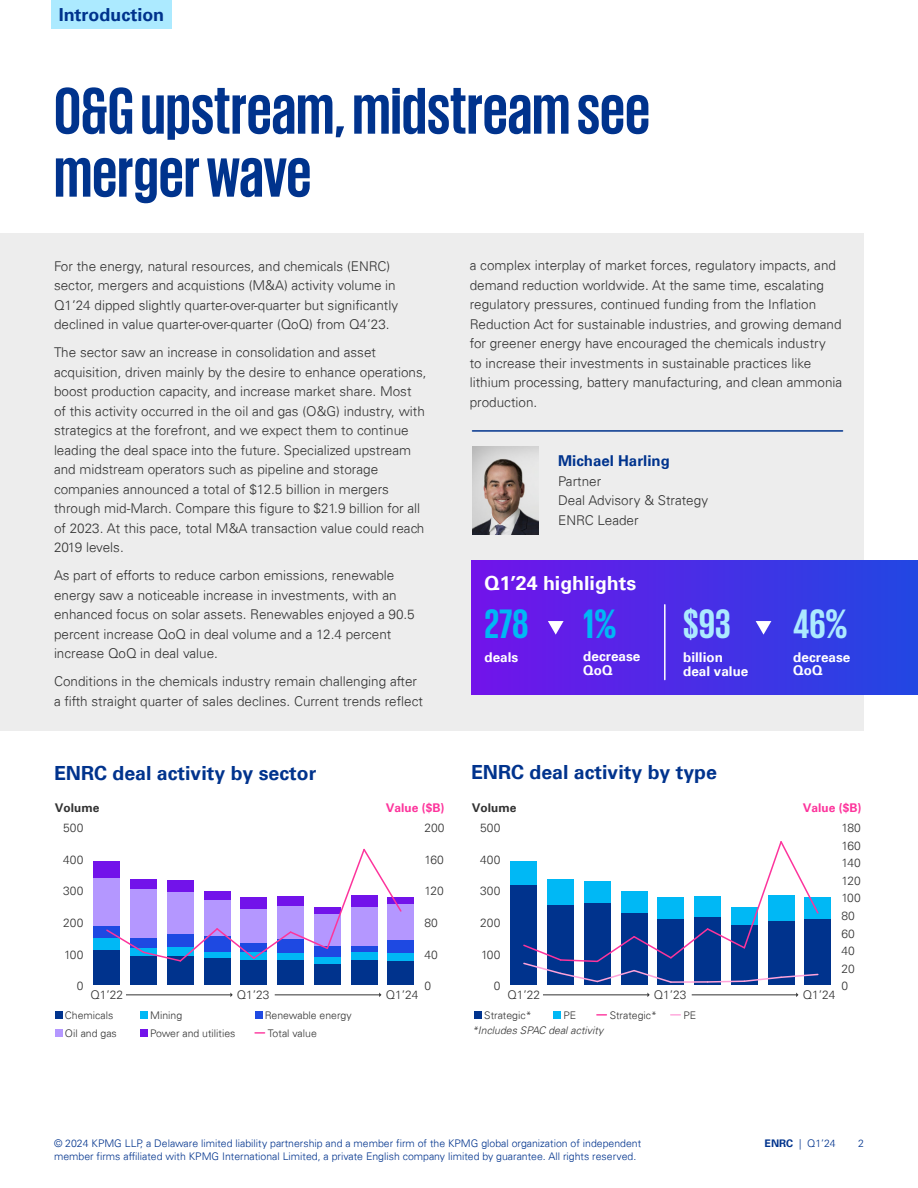
<style>
.page{position:relative;width:918px;height:1188px;background:#fff}
.page>*{position:absolute;margin:0;border:0;box-sizing:border-box;transform-origin:0 0}
.t1{font:700 67.5px/63px "KPMG";color:#00338d}
.t2{font:700 42px "KPMG";color:#aceaff}
.t3{font:700 42px "KPMG";color:#00b8f5}
.t4{font:700 19.5px "Univers";color:#00338d}
.t5{font:700 19.5px "Univers";color:#fff}
.t6{font:700 18px "Univers";color:#00338d}
.t7{font:700 15px "Univers";color:#00338d}
.t8{font:300 13.5px/19.5px "Univers 45";color:#333}
.t9{font:700 13.5px/13.5px "Univers";color:#fff}
.t10{font:300 12px "Univers 45";color:#333}
.t11{font:700 12px "Univers";color:#fd349c}
.t12{font:700 12px "Univers";letter-spacing:-.005em;color:#333}
.t13{font:300 10.5px "Univers 45";color:#00338d}
.t14{font:300 10.5px/18px "Univers 45";color:#333}
.t15{font:italic 300 10.5px "Univers 45";color:#333}
.s1{font-family:"Univers";font-weight:700}
</style>
<div class="page">
<div style="left:0;top:233px;width:864px;height:498px;background:#ededed"></div>
<hr style="left:472px;top:430px;width:371px;height:2px;background:#00338d">
<img style="left:472px;top:446px;width:67px;height:89px">
<div style="left:471px;top:561px;width:447px;height:133px;background:linear-gradient(to right,#7213ea,#2147e2)"></div>
<svg style="left:548px;top:621px;width:16px;height:14px"></svg>
<svg style="left:756px;top:621px;width:15px;height:14px"></svg>
<hr style="left:664px;top:605px;width:2px;height:75px;background:#fff">
<hr style="left:126px;top:994px;width:105px;height:1px;background:#333">
<hr style="left:275px;top:994px;width:104px;height:1px;background:#333">
<div style="left:94px;top:861px;width:26px;height:17px;background:#7213ea"></div>
<div style="left:388px;top:897px;width:26px;height:8px;background:#7213ea"></div>
<div style="left:94px;top:878px;width:26px;height:48px;background:#b497ff"></div>
<div style="left:388px;top:905px;width:26px;height:35px;background:#b497ff"></div>
<div style="left:94px;top:926px;width:26px;height:13px;background:#1e49e2"></div>
<div style="left:388px;top:940px;width:26px;height:13px;background:#1e49e2"></div>
<div style="left:94px;top:939px;width:26px;height:11px;background:#00b8f5"></div>
<div style="left:314px;top:957px;width:27px;height:7px;background:#00b8f5"></div>
<div style="left:388px;top:953px;width:26px;height:9px;background:#00b8f5"></div>
<div style="left:94px;top:950px;width:26px;height:35px;background:#00338d"></div>
<div style="left:130px;top:956px;width:27px;height:29px;background:#00338d"></div>
<div style="left:167px;top:957px;width:27px;height:28px;background:#00338d"></div>
<div style="left:204px;top:958px;width:26px;height:27px;background:#00338d"></div>
<div style="left:241px;top:960px;width:26px;height:25px;background:#00338d"></div>
<div style="left:277px;top:960px;width:27px;height:25px;background:#00338d"></div>
<div style="left:314px;top:964px;width:27px;height:21px;background:#00338d"></div>
<div style="left:351px;top:960px;width:26px;height:25px;background:#00338d"></div>
<div style="left:388px;top:962px;width:26px;height:23px;background:#00338d"></div>
<svg style="left:105px;top:848px;width:298px;height:115px"></svg>
<div style="left:55px;top:1011px;width:8px;height:8px;background:#00338d"></div>
<div style="left:55px;top:1029px;width:8px;height:8px;background:#b497ff"></div>
<div style="left:140px;top:1011px;width:8px;height:8px;background:#00b8f5"></div>
<div style="left:140px;top:1029px;width:8px;height:8px;background:#7213ea"></div>
<div style="left:255px;top:1011px;width:8px;height:8px;background:#1e49e2"></div>
<svg style="left:255px;top:1032px;width:10px;height:2px"></svg>
<hr style="left:543px;top:994px;width:105px;height:1px;background:#333">
<hr style="left:692px;top:994px;width:104px;height:1px;background:#333">
<div style="left:511px;top:861px;width:26px;height:24px;background:#00b8f5"></div>
<div style="left:805px;top:897px;width:26px;height:23px;background:#00b8f5"></div>
<div style="left:511px;top:885px;width:26px;height:100px;background:#00338d"></div>
<div style="left:621px;top:913px;width:26px;height:72px;background:#00338d"></div>
<div style="left:658px;top:919px;width:26px;height:66px;background:#00338d"></div>
<div style="left:694px;top:917px;width:27px;height:68px;background:#00338d"></div>
<div style="left:731px;top:925px;width:27px;height:60px;background:#00338d"></div>
<div style="left:768px;top:921px;width:26px;height:64px;background:#00338d"></div>
<div style="left:805px;top:920px;width:26px;height:65px;background:#00338d"></div>
<svg style="left:523px;top:841px;width:297px;height:143px"></svg>
<div style="left:474px;top:1011px;width:8px;height:8px;background:#00338d"></div>
<div style="left:554px;top:1011px;width:7px;height:8px;background:#00b8f5"></div>
<svg style="left:597px;top:1014px;width:9px;height:2px"></svg>
<svg style="left:671px;top:1014px;width:9px;height:2px"></svg>
<div style="left:51px;top:0;width:121px;height:28px;background:#aceaff"></div>
<h3 class="t6" style="left:59px;top:4px;width:107px">Introduction</h3>
<h1 class="t1" style="left:54px;top:77px;width:598px">O&amp;G upstream, midstream see merger wave</h1>
<p class="t8" style="left:54px;top:256px;width:346px">For the energy, natural resources, and chemicals (ENRC) sector, mergers and acquistions (M&amp;A) activity volume in Q1’24 dipped slightly quarter-over-quarter but significantly declined in value quarter-over-quarter (QoQ) from Q4’23.</p>
<p class="t8" style="left:54px;top:343px;width:374px">The sector saw an increase in consolidation and asset acquisition, driven mainly by the desire to enhance operations, boost production capacity, and increase market share. Most of this activity occurred in the oil and gas (O&amp;G) industry, with strategics at the forefront, and we expect them to continue leading the deal space into the future. Specialized upstream and midstream operators such as pipeline and storage companies announced a total of $12.5 billion in mergers through mid-March. Compare this figure to $21.9 billion for all of 2023. At this pace, total M&amp;A transaction value could reach 2019 levels.</p>
<p class="t8" style="left:54px;top:566px;width:362px">As part of efforts to reduce carbon emissions, renewable energy saw a noticeable increase in investments, with an enhanced focus on solar assets. Renewables enjoyed a 90.5 percent increase QoQ in deal volume and a 12.4 percent increase QoQ in deal value.</p>
<p class="t8" style="left:54px;top:672px;width:370px">Conditions in the chemicals industry remain challenging after a fifth straight quarter of sales declines. Current trends reflect</p>
<p class="t8" style="left:470px;top:256px;width:374px">a complex interplay of market forces, regulatory impacts, and demand reduction worldwide. At the same time, escalating regulatory pressures, continued funding from the Inflation Reduction Act for sustainable industries, and growing demand for greener energy have encouraged the chemicals industry<br>to increase their investments in sustainable practices like lithium processing, battery manufacturing, and clean ammonia production.</p>
<p class="t7" style="left:558px;top:452px;width:113px">Michael Harling</p>
<p class="t8" style="left:558px;top:471px;width:151px">Partner<br>Deal Advisory &amp; Strategy<br>ENRC Leader</p>
<h3 class="t5" style="left:484px;top:572px;width:153px">Q1’24 highlights</h3>
<h2 class="t3" style="left:484px;top:603px;width:46px">278</h2>
<h2 class="t2" style="left:683px;top:603px;width:49px">$93</h2>
<p class="t9" style="left:484px;top:652px;width:35px">deals</p>
<p class="t9" style="left:683px;top:651px;width:67px">billion deal value</p>
<h2 class="t3" style="left:583px;top:603px;width:35px">1%</h2>
<h2 class="t2" style="left:793px;top:603px;width:56px">46%</h2>
<p class="t9" style="left:583px;top:650px;width:59px">decrease<br>QoQ</p>
<p class="t9" style="left:793px;top:651px;width:59px">decrease<br>QoQ</p>
<h3 class="t4" style="left:54px;top:761px;width:264px">ENRC deal activity by sector</h3>
<h3 class="t4" style="left:471px;top:760px;width:248px">ENRC deal activity by type</h3>
<p class="t12" style="left:55px;top:801px;width:46px">Volume</p>
<p class="t11" style="left:386px;top:801px;width:60px">Value ($B)</p>
<p class="t12" style="left:472px;top:801px;width:46px">Volume</p>
<p class="t11" style="left:803px;top:801px;width:60px">Value ($B)</p>
<p class="t10" style="left:63px;top:821px;width:22px">500</p>
<p class="t10" style="left:424px;top:821px;width:22px">200</p>
<p class="t10" style="left:480px;top:821px;width:22px">500</p>
<p class="t10" style="left:841px;top:821px;width:21px">180</p>
<p class="t10" style="left:841px;top:838px;width:21px">160</p>
<p class="t10" style="left:63px;top:852px;width:22px">400</p>
<p class="t10" style="left:424px;top:852px;width:21px">160</p>
<p class="t10" style="left:480px;top:852px;width:22px">400</p>
<p class="t10" style="left:841px;top:856px;width:21px">140</p>
<p class="t10" style="left:63px;top:884px;width:22px">300</p>
<p class="t10" style="left:424px;top:884px;width:21px">120</p>
<p class="t10" style="left:480px;top:884px;width:22px">300</p>
<p class="t10" style="left:841px;top:873px;width:21px">120</p>
<p class="t10" style="left:841px;top:891px;width:21px">100</p>
<p class="t10" style="left:63px;top:916px;width:22px">200</p>
<p class="t10" style="left:424px;top:916px;width:15px">80</p>
<p class="t10" style="left:480px;top:916px;width:22px">200</p>
<p class="t10" style="left:841px;top:908px;width:15px">80</p>
<p class="t10" style="left:841px;top:926px;width:15px">60</p>
<p class="t10" style="left:64px;top:947px;width:21px">100</p>
<p class="t10" style="left:424px;top:947px;width:15px">40</p>
<p class="t10" style="left:481px;top:947px;width:21px">100</p>
<p class="t10" style="left:841px;top:944px;width:15px">40</p>
<p class="t10" style="left:841px;top:961px;width:15px">20</p>
<p class="t10" style="left:77px;top:979px;width:8px">0</p>
<p class="t10" style="left:424px;top:979px;width:8px">0</p>
<p class="t10" style="left:91px;top:988px;width:34px">Q1’22</p>
<p class="t10" style="left:237px;top:988px;width:34px">Q1’23</p>
<p class="t10" style="left:386px;top:988px;width:34px">Q1’24</p>
<p class="t10" style="left:494px;top:979px;width:8px">0</p>
<p class="t10" style="left:841px;top:979px;width:8px">0</p>
<p class="t10" style="left:508px;top:988px;width:34px">Q1’22</p>
<p class="t10" style="left:654px;top:988px;width:34px">Q1’23</p>
<p class="t10" style="left:803px;top:988px;width:34px">Q1’24</p>
<p class="t14" style="left:65px;top:1006px;width:53px">Chemicals<br>Oil and gas</p>
<p class="t14" style="left:150px;top:1006px;width:87px">Mining<br>Power and utilities</p>
<p class="t14" style="left:265px;top:1006px;width:88px;line-height:18.5px">Renewable energy<br>Total value</p>
<p class="t14" style="left:484px;top:1006px;width:49px">Strategic*</p>
<p class="t14" style="left:563px;top:1006px;width:14px">PE</p>
<p class="t14" style="left:610px;top:1006px;width:49px">Strategic*</p>
<p class="t14" style="left:684px;top:1006px;width:14px">PE</p>
<p class="t15" style="left:472px;top:1024px;width:133px">*Includes SPAC deal activity</p>
<p class="t13" style="left:765px;top:1137px;width:73px"><span class="s1">ENRC</span> | Q1’24</p>
<p class="t13" style="left:54px;top:1137px;width:589px">© 2024 KPMG LLP, a Delaware limited liability partnership and a member firm of the KPMG global organization of independent</p>
<p class="t13" style="left:858px;top:1137px;width:7px">2</p>
<p class="t13" style="left:54px;top:1150px;width:584px">member firms affiliated with KPMG International Limited, a private English company limited by guarantee. All rights reserved.</p>
</div>
